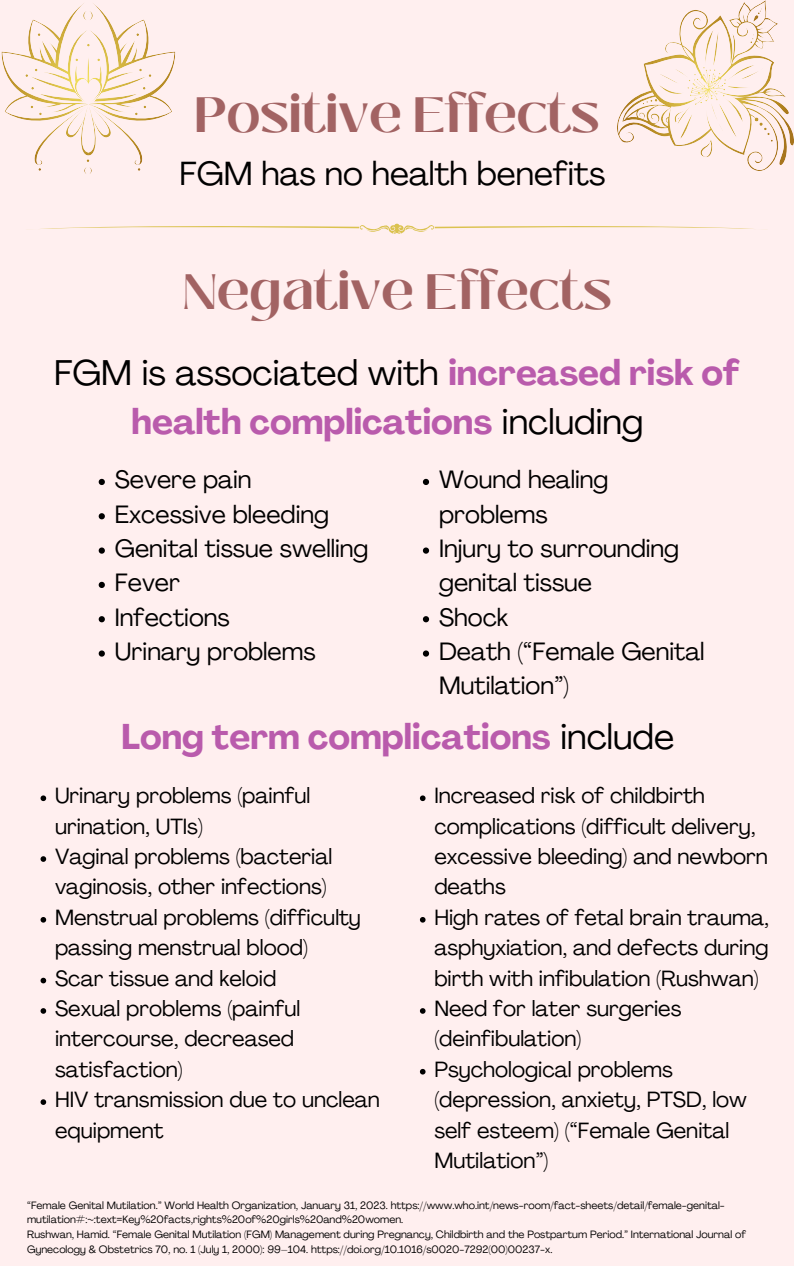
<style>
.page{position:relative;width:794px;height:1266px;background:#fff}
.page>*{position:absolute;margin:0;border:0;box-sizing:border-box;transform-origin:0 0}
.t1{font:700 49.5px "Black Mango";color:#a26363}
.t2{font:700 35.25px/48.9px "Agrandir";color:#b95bac;text-align:center}
.t3{font:33px "Agrandir";color:#000}
.t4{font:24.75px/34.3px "Agrandir";color:#000}
.t5{font:21.75px/30.4px "Agrandir";color:#000}
.t6{font:10.5px/14.6px "Agrandir";color:#000}
.s1{font-weight:400;color:#000}
</style>
<div class="page">
<div style="left:0;top:0;width:793px;height:1266px;background:#ffefef"></div>
<svg style="left:2px;top:3px;width:172px;height:162px"></svg>
<svg style="left:617px;top:47px;width:104px;height:110px"></svg>
<svg style="left:41px;top:223px;width:712px;height:11px"></svg>
<svg style="left:41px;top:795px;width:5px;height:6px"></svg>
<svg style="left:41px;top:856px;width:5px;height:6px"></svg>
<svg style="left:41px;top:917px;width:5px;height:5px"></svg>
<svg style="left:41px;top:977px;width:5px;height:6px"></svg>
<svg style="left:41px;top:1008px;width:5px;height:5px"></svg>
<svg style="left:41px;top:1099px;width:5px;height:6px"></svg>
<svg style="left:99px;top:479px;width:6px;height:6px"></svg>
<svg style="left:99px;top:513px;width:6px;height:6px"></svg>
<svg style="left:99px;top:547px;width:6px;height:7px"></svg>
<svg style="left:99px;top:582px;width:6px;height:6px"></svg>
<svg style="left:99px;top:616px;width:6px;height:6px"></svg>
<svg style="left:99px;top:650px;width:6px;height:6px"></svg>
<svg style="left:422px;top:479px;width:7px;height:6px"></svg>
<svg style="left:422px;top:547px;width:7px;height:7px"></svg>
<svg style="left:422px;top:616px;width:7px;height:6px"></svg>
<svg style="left:422px;top:650px;width:7px;height:6px"></svg>
<svg style="left:419px;top:795px;width:6px;height:6px"></svg>
<svg style="left:419px;top:917px;width:6px;height:5px"></svg>
<svg style="left:419px;top:1008px;width:6px;height:5px"></svg>
<svg style="left:419px;top:1069px;width:6px;height:5px"></svg>
<p class="t1" style="left:194px;top:77px;width:406px">Positive Effects</p>
<p class="t3" style="left:179px;top:160px;width:427px">FGM has no health benefits</p>
<p class="t1" style="left:182px;top:254px;width:430px">Negative Effects</p>
<p class="t2" style="left:54px;top:352px;width:687px"><span class="s1">FGM is associated with</span> increased risk of health complications <span class="s1">including</span></p>
<p class="t4" style="left:115px;top:465px;width:138px">Severe pain</p>
<p class="t4" style="left:115px;top:499px;width:216px">Excessive bleeding</p>
<p class="t4" style="left:115px;top:534px;width:255px">Genital tissue swelling</p>
<p class="t4" style="left:115px;top:568px;width:67px">Fever</p>
<p class="t4" style="left:115px;top:602px;width:116px">Infections</p>
<p class="t4" style="left:115px;top:636px;width:202px">Urinary problems</p>
<p class="t4" style="left:439px;top:465px;width:171px">Wound healing problems</p>
<p class="t4" style="left:439px;top:534px;width:241px">Injury to surrounding genital tissue</p>
<p class="t4" style="left:439px;top:602px;width:71px">Shock</p>
<p class="t4" style="left:439px;top:636px;width:267px">Death (“Female Genital<br>Mutilation”)</p>
<p class="t2" style="left:121px;top:715px;width:554px">Long term complications <span class="s1">include</span></p>
<p class="t5" style="left:434px;top:782px;width:335px">Increased risk of childbirth complications (difficult delivery, excessive bleeding) and newborn deaths</p>
<p class="t5" style="left:434px;top:904px;width:336px;text-align:justify">High rates of fetal brain trauma, asphyxiation, and defects during birth with infibulation (Rushwan)</p>
<p class="t5" style="left:434px;top:995px;width:248px">Need for later surgeries (deinfibulation)</p>
<p class="t5" style="left:434px;top:1056px;width:314px">Psychological problems (depression, anxiety, PTSD, low self esteem) (“Female Genital<br>Mutilation”)</p>
<p class="t6" style="left:27px;top:1198px;width:699px">“Female Genital Mutilation.” World Health Organization, January 31, 2023. https://www.who.int/news-room/fact-sheets/detail/female-genital&shy;mutilation#:~:text=Key%20facts,rights%20of%20girls%20and%20women.</p>
<p class="t6" style="left:27px;top:1228px;width:720px">Rushwan, Hamid. “Female Genital Mutilation (FGM) Management during Pregnancy, Childbirth and the Postpartum Period.” International Journal of<br>Gynecology &amp; Obstetrics 70, no. 1 (July 1, 2000): 99–104. https://doi.org/10.1016/s0020-7292(00)00237-x.</p>
<p class="t5" style="left:55px;top:782px;width:257px">Urinary problems (painful urination, UTIs)</p>
<p class="t5" style="left:55px;top:843px;width:278px">Vaginal problems (bacterial vaginosis, other infections)</p>
<p class="t5" style="left:55px;top:904px;width:307px">Menstrual problems (difficulty passing menstrual blood)</p>
<p class="t5" style="left:55px;top:965px;width:223px">Scar tissue and keloid</p>
<p class="t5" style="left:55px;top:995px;width:247px">Sexual problems (painful intercourse, decreased satisfaction)</p>
<p class="t5" style="left:55px;top:1086px;width:326px">HIV transmission due to unclean equipment</p>
</div>
